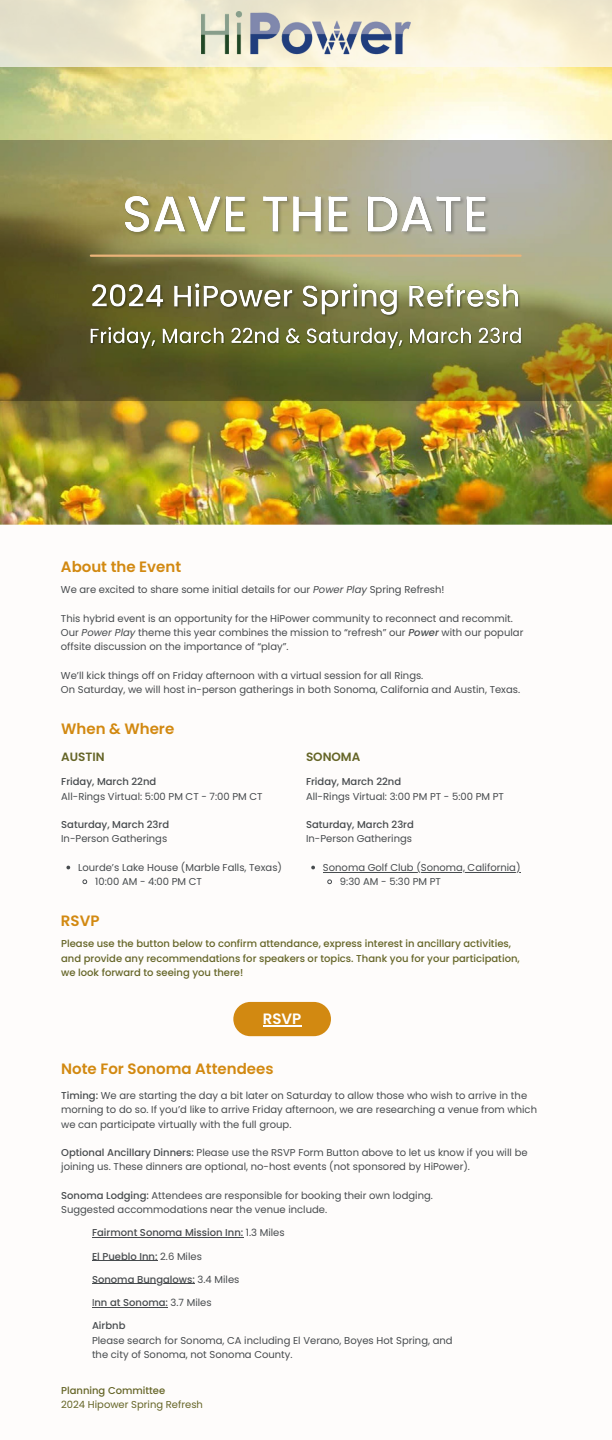
<style>
.page{position:relative;width:612px;height:1440px;background:#fff}
.page>*{position:absolute;margin:0;border:0;box-sizing:border-box;transform-origin:0 0}
.t1{font:600 15px "Poppins";color:#d28911}
.t2{font:600 15px "Poppins";color:#fff}
.t3{font:600 12px "Poppins";color:#656527}
.t4{font:10px/14.2px "Poppins";color:#474b4e}
.t5{font:500 10px "Poppins";color:#656527}
.t6{font:500 10px "Poppins";color:#474b4e}
.t7{font:10px "Poppins";color:#656527}
.s1{font-style:italic}
.s2{font-weight:500;font-style:italic}
.s3{font-weight:500}
.s4{font-weight:400}
</style>
<div class="page">
<img style="left:0;top:66px;width:612px;height:458px">
<svg style="left:0;top:141px;width:612px;height:259px;background:#878354"></svg>
<svg style="left:0;top:0;width:612px;height:66px;background:#f2ecd4"></svg>
<img style="left:202px;top:12px;width:208px;height:42px">
<hr style="left:91px;top:255px;width:430px;height:2px;background:#eab379">
<div style="left:0;top:524px;width:612px;height:916px;background:#fefcfb"></div>
<div style="left:233px;top:1002px;width:98px;height:34px;background:#d28911;border-radius:17px"></div>
<img style="left:122px;top:180px;width:372px;height:69px">
<img style="left:91px;top:275px;width:431px;height:44px">
<img style="left:90px;top:323px;width:434px;height:28px">
<svg style="left:311px;top:866px;width:4px;height:3px"></svg>
<hr style="left:323px;top:872px;width:198px;height:1px;background:#474b4e">
<svg style="left:327px;top:879px;width:5px;height:6px"></svg>
<svg style="left:66px;top:866px;width:4px;height:3px"></svg>
<svg style="left:82px;top:879px;width:6px;height:6px"></svg>
<hr style="left:92px;top:1237px;width:151px;height:1px;background:#474b4e">
<hr style="left:92px;top:1260px;width:66px;height:1px;background:#474b4e">
<hr style="left:92px;top:1284px;width:103px;height:1px;background:#474b4e">
<hr style="left:94px;top:1307px;width:74px;height:1px;background:#474b4e">
<hr style="left:263px;top:1025px;width:38px;height:2px;background:#fff">
<p class="t1" style="left:61px;top:557px;width:122px">About the Event</p>
<p class="t4" style="left:61px;top:582px;width:385px">We are excited to share some initial details for our <span class="s1">Power Play</span> Spring Refresh!</p>
<p class="t4" style="left:61px;top:611px;width:454px">This hybrid event is an opportunity for the HiPower community to reconnect and recommit.</p>
<p class="t4" style="left:61px;top:625px;width:464px">Our <span class="s1">Power Play</span> theme this year combines the mission to “refresh” our <span class="s2">Power</span> with our popular offsite discussion on the importance of “play”.</p>
<p class="t4" style="left:61px;top:668px;width:364px">We’ll kick things off on Friday afternoon with a virtual session for all Rings.</p>
<p class="t4" style="left:61px;top:682px;width:461px">On Saturday, we will host in-person gatherings in both Sonoma, California and Austin, Texas.</p>
<p class="t1" style="left:61px;top:719px;width:115px">When &amp; Where</p>
<p class="t3" style="left:61px;top:748px;width:45px">AUSTIN</p>
<p class="t3" style="left:306px;top:748px;width:56px">SONOMA</p>
<p class="t6" style="left:61px;top:775px;width:97px">Friday, March 22nd</p>
<p class="t4" style="left:61px;top:789px;width:203px">All-Rings Virtual: 5:00 PM CT - 7:00 PM CT</p>
<p class="t6" style="left:61px;top:818px;width:109px">Saturday, March 23rd</p>
<p class="t4" style="left:61px;top:832px;width:108px">In-Person Gatherings</p>
<p class="t4" style="left:78px;top:860px;width:205px">Lourde’s Lake House (Marble Falls, Texas)</p>
<p class="t4" style="left:95px;top:875px;width:108px">10:00 AM - 4:00 PM CT</p>
<p class="t6" style="left:306px;top:775px;width:97px">Friday, March 22nd</p>
<p class="t4" style="left:306px;top:789px;width:199px">All-Rings Virtual: 3:00 PM PT - 5:00 PM PT</p>
<p class="t6" style="left:306px;top:818px;width:109px">Saturday, March 23rd</p>
<p class="t4" style="left:306px;top:832px;width:108px">In-Person Gatherings</p>
<p class="t4" style="left:323px;top:860px;width:199px">Sonoma Golf Club (Sonoma, California)</p>
<p class="t4" style="left:340px;top:875px;width:102px">9:30 AM - 5:30 PM PT</p>
<p class="t1" style="left:61px;top:911px;width:40px">RSVP</p>
<p class="t5" style="left:61px;top:937px;width:451px">Please use the button below to confirm attendance, express interest in ancillary activities,</p>
<p class="t5" style="left:61px;top:951px;width:460px">and provide any recommendations for speakers or topics. Thank you for your participation,</p>
<p class="t5" style="left:61px;top:965px;width:184px">we look forward to seeing you there!</p>
<p class="t2" style="left:263px;top:1009px;width:40px">RSVP</p>
<p class="t1" style="left:61px;top:1059px;width:214px">Note For Sonoma Attendees</p>
<p class="t4" style="left:61px;top:1088px;width:477px"><span class="s3">Timing:</span> We are starting the day a bit later on Saturday to allow those who wish to arrive in the morning to do so. If you’d like to arrive Friday afternoon, we are researching a venue from which we can participate virtually with the full group.</p>
<p class="t4" style="left:61px;top:1145px;width:468px"><span class="s3">Optional Ancillary Dinners:</span> Please use the RSVP Form Button above to let us know if you will be joining us. These dinners are optional, no-host events (not sponsored by HiPower).</p>
<p class="t4" style="left:61px;top:1188px;width:373px"><span class="s3">Sonoma Lodging:</span> Attendees are responsible for booking their own lodging.</p>
<p class="t4" style="left:61px;top:1202px;width:267px">Suggested accommodations near the venue include.</p>
<p class="t6" style="left:92px;top:1226px;width:194px">Fairmont Sonoma Mission Inn: <span class="s4">1.3 Miles</span></p>
<p class="t6" style="left:92px;top:1249px;width:111px">El Pueblo Inn: <span class="s4">2.6 Miles</span></p>
<p class="t6" style="left:92px;top:1272px;width:149px">Sonoma Bungalows: <span class="s4">3.4 Miles</span></p>
<p class="t6" style="left:92px;top:1296px;width:121px"><span class="s4">I</span>nn at Sonoma: <span class="s4">3.7 Miles</span></p>
<p class="t6" style="left:92px;top:1319px;width:35px">Airbnb</p>
<p class="t4" style="left:92px;top:1333px;width:362px">Please search for Sonoma, CA including El Verano, Boyes Hot Spring, and</p>
<p class="t4" style="left:92px;top:1347px;width:202px">the city of Sonoma, not Sonoma County.</p>
<p class="t5" style="left:61px;top:1383px;width:106px">Planning Committee</p>
<p class="t7" style="left:61px;top:1398px;width:143px">2024 Hipower Spring Refresh</p>
</div>
